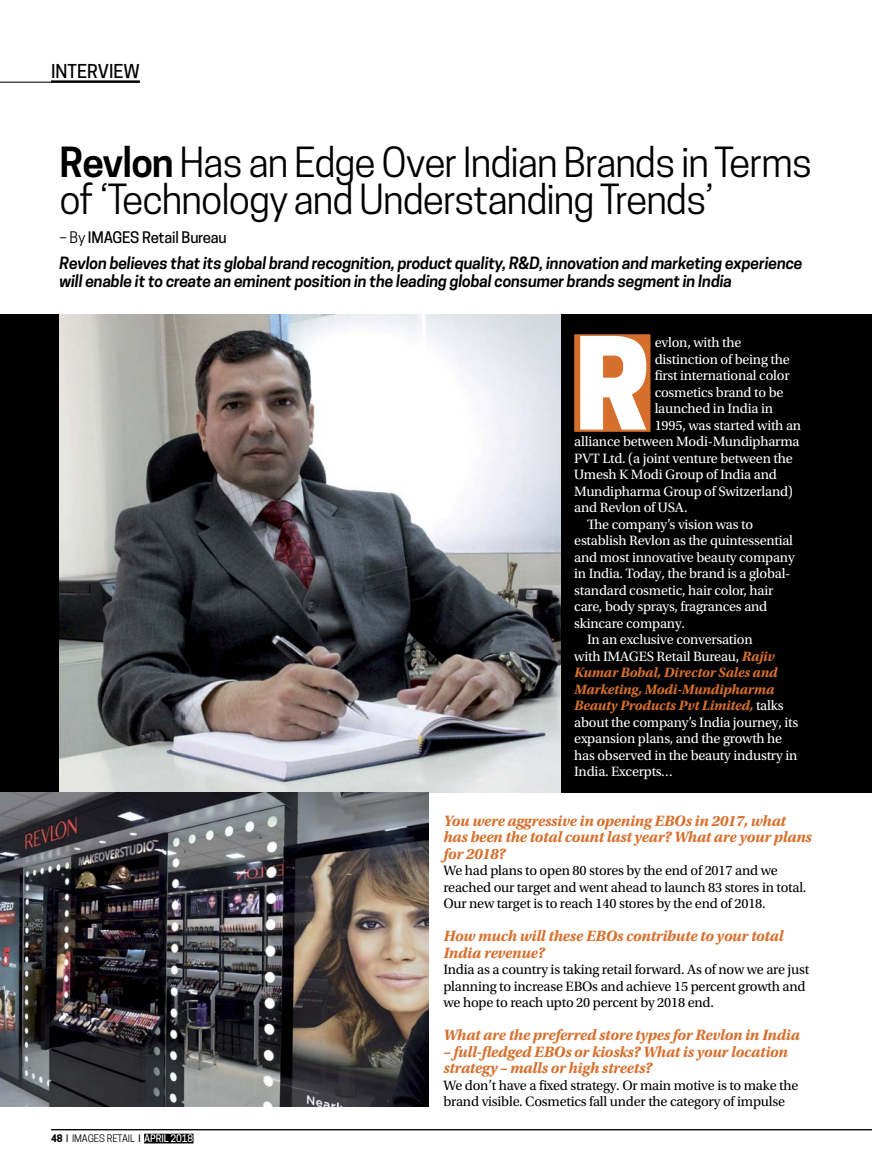
<style>
.page{position:relative;width:872px;height:1170px;background:#fff}
.page>*{position:absolute;margin:0;border:0;box-sizing:border-box;transform-origin:0 0}
.t1{font:800 120px "Cooper Hewitt";color:#fff}
.t2{font:39px/37.5px "Cooper Hewitt";letter-spacing:-.025em;color:#000}
.t3{font:500 18px "Cooper Hewitt";color:#000}
.t4{font:italic 600 15.9px/18px "Cooper Hewitt";letter-spacing:-.015em;color:#000}
.t5{font:italic 700 15.75px/16.5px "Utopia Std";letter-spacing:-.015em;color:#d76f2c}
.t6{font:500 15px "Cooper Hewitt";letter-spacing:-.015em;color:#000}
.t7{font:14.25px "Utopia Std";letter-spacing:-.015em;color:#fff}
.t8{font:14.25px/16.5px "Utopia Std";letter-spacing:-.015em;color:#000}
.t9{font:italic 700 14.25px "Utopia Std";letter-spacing:-.015em;color:#d76f2c}
.t10{font:9.75px "Cooper Hewitt";letter-spacing:-.01em;color:#000}
.s1{font-weight:600}
.s2{font-weight:400}
.s3{font-weight:700}
.s4{font-weight:500}
.s5{font-weight:500;color:#fff}
.s6{font-weight:700;font-style:italic;color:#d76f2c}
.s7{font-weight:400;font-style:normal;color:#fff}
</style>
<div class="page">
<hr style="left:51px;top:80px;width:89px;height:3px;background:#000">
<hr style="left:0;top:82px;width:140px;height:1px;background:#000">
<div style="left:144px;top:1133px;width:49px;height:10px;background:#000"></div>
<div style="left:0;top:314px;width:872px;height:478px;background:#000"></div>
<img style="left:60px;top:314px;width:501px;height:478px">
<hr style="left:51px;top:1129px;width:821px;height:1px;background:#000">
<div style="left:574px;top:334px;width:76px;height:98px;background:#d76f2c"></div>
<img style="left:0;top:792px;width:428px;height:314px">
<p class="t3" style="left:51px;top:63px;width:90px">INTERVIEW</p>
<h2 class="t2" style="left:60px;top:147px;width:754px"><span class="s1">Revlon</span> Has an Edge Over Indian Brands in Terms of ‘Technology and Understanding Trends’</h2>
<p class="t6" style="left:60px;top:231px;width:169px"><span class="s2">– By</span> IMAGES Retail Bureau</p>
<p class="t4" style="left:60px;top:255px;width:744px">Revlon believes that its global brand recognition, product quality, R&amp;D, innovation and marketing experience will enable it to create an eminent position in the leading global consumer brands segment in India</p>
<p class="t10" style="left:51px;top:1134px;width:144px"><span class="s3">48</span> <span class="s4">|</span> IMAGES RETAIL <span class="s4">|</span> <span class="s5">APRIL 2018</span></p>
<h1 class="t1" style="left:574px;top:318px;width:78px">R</h1>
<p class="t7" style="left:654px;top:337px;width:88px">evlon, with the</p>
<p class="t7" style="left:654px;top:353px;width:137px">distinction of being the</p>
<p class="t7" style="left:654px;top:370px;width:136px">first international color</p>
<p class="t7" style="left:654px;top:386px;width:130px">cosmetics brand to be</p>
<p class="t7" style="left:654px;top:403px;width:120px">launched in India in</p>
<p class="t7" style="left:654px;top:419px;width:148px">1995, was started with an</p>
<p class="t7" style="left:574px;top:436px;width:227px">alliance between Modi-Mundipharma</p>
<p class="t7" style="left:574px;top:452px;width:220px">PVT Ltd. (a joint venture between the</p>
<p class="t7" style="left:574px;top:469px;width:204px">Umesh K Modi Group of India and</p>
<p class="t7" style="left:574px;top:485px;width:220px">Mundipharma Group of Switzerland)</p>
<p class="t7" style="left:574px;top:502px;width:115px">and Revlon of USA.</p>
<p class="t7" style="left:587px;top:518px;width:168px">The company’s vision was to</p>
<p class="t7" style="left:574px;top:535px;width:220px">establish Revlon as the quintessential</p>
<p class="t7" style="left:574px;top:551px;width:222px">and most innovative beauty company</p>
<p class="t7" style="left:574px;top:568px;width:218px">in India. Today, the brand is a global-</p>
<p class="t7" style="left:574px;top:584px;width:200px">standard cosmetic, hair color, hair</p>
<p class="t7" style="left:574px;top:601px;width:195px">care, body sprays, fragrances and</p>
<p class="t7" style="left:574px;top:617px;width:112px">skincare company.</p>
<p class="t7" style="left:587px;top:634px;width:167px">In an exclusive conversation</p>
<p class="t7" style="left:574px;top:650px;width:202px">with IMAGES Retail Bureau, <span class="s6">Rajiv</span></p>
<p class="t9" style="left:574px;top:667px;width:205px">Kumar Bobal, Director Sales and</p>
<p class="t9" style="left:574px;top:683px;width:202px">Marketing, Modi-Mundipharma</p>
<p class="t9" style="left:574px;top:700px;width:211px">Beauty Products Pvt Limited, <span class="s7">talks</span></p>
<p class="t7" style="left:574px;top:716px;width:225px">about the company’s India journey, its</p>
<p class="t7" style="left:574px;top:733px;width:209px">expansion plans, and the growth he</p>
<p class="t7" style="left:574px;top:749px;width:225px">has observed in the beauty industry in</p>
<p class="t7" style="left:574px;top:766px;width:101px">India. Excerpts…</p>
<p class="t5" style="left:443px;top:813px;width:370px">You were aggressive in opening EBOs in 2017, what has been the total count last year? What are your plans for 2018?</p>
<p class="t8" style="left:443px;top:863px;width:364px">We had plans to open 80 stores by the end of 2017 and we reached our target and went ahead to launch 83 stores in total.<br>Our new target is to reach 140 stores by the end of 2018.</p>
<p class="t5" style="left:443px;top:929px;width:342px">How much will these EBOs contribute to your total<br>India revenue?</p>
<p class="t8" style="left:443px;top:962px;width:367px">India as a country is taking retail forward. As of now we are just planning to increase EBOs and achieve 15 percent growth and we hope to reach upto 20 percent by 2018 end.</p>
<p class="t5" style="left:443px;top:1028px;width:358px">What are the preferred store types for Revlon in India</p>
<p class="t5" style="left:443px;top:1044px;width:346px">– full-fledged EBOs or kiosks? What is your location strategy – malls or high streets?</p>
<p class="t8" style="left:443px;top:1078px;width:356px">We don’t have a fixed strategy. Or main motive is to make the brand visible. Cosmetics fall under the category of impulse</p>
</div>
